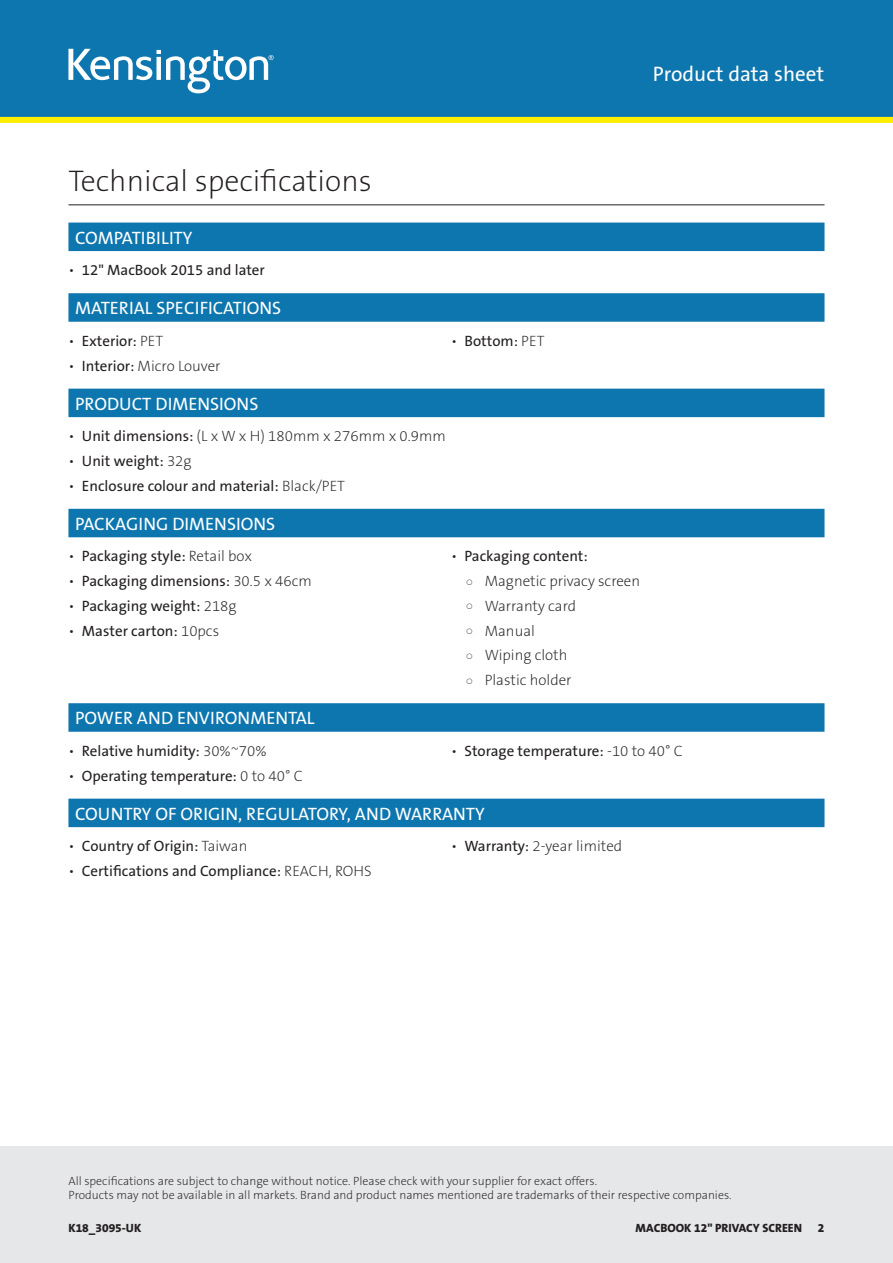
<style>
.page{position:relative;width:893px;height:1263px;background:#fff}
.page>*{position:absolute;margin:0;border:0;box-sizing:border-box;transform-origin:0 0}
.Main_Header_Black{font:30px "The Sans KENSINGTON2 XL";color:#231f20}
.t1{font:21px "The Sans KENSINGTON5 Rg";color:#fff}
.Blue_Bar_Header{font:18px "The Sans KENSINGTON5 Rg";color:#fff}
.t2{font:15px "The Sans KENSINGTON5 Rg";color:#231f20}
.t3{font:15px "The Sans KENSINGTON2 XL";color:#231f20}
.t4{font:12px/14.4px "The Sans KENSINGTON2 XL";color:#231f20}
.t5{font:12px "The Sans KENSINGTON8 XB";color:#231f20}
.s1{font-family:"The Sans KENSINGTON2 XL"}
.s2{font-family:"The Sans KENSINGTON5 Rg"}
</style>
<div class="page">
<div style="left:0;top:1146px;width:893px;height:117px;background:#e6e7e9"></div>
<div style="left:0;top:0;width:893px;height:120px;background:#0e76ae"></div>
<svg style="left:68px;top:49px;width:206px;height:44px"></svg>
<div style="left:0;top:117px;width:893px;height:6px;background:#fcee01"></div>
<hr style="left:68px;top:204px;width:756px;height:1px;background:#231f20">
<div style="left:68px;top:223px;width:756px;height:28px;background:#0e76ae"></div>
<div style="left:68px;top:293px;width:756px;height:29px;background:#0e76ae"></div>
<div style="left:68px;top:389px;width:756px;height:28px;background:#0e76ae"></div>
<div style="left:68px;top:509px;width:756px;height:28px;background:#0e76ae"></div>
<div style="left:68px;top:703px;width:756px;height:29px;background:#0e76ae"></div>
<div style="left:68px;top:799px;width:756px;height:28px;background:#0e76ae"></div>
<h2 class="t1" style="left:653px;top:63px;width:173px">Product data sheet</h2>
<p class="Main_Header_Black" style="left:68px;top:165px;width:305px">Technical specifications</p>
<p class="Blue_Bar_Header" style="left:75px;top:228px;width:119px">COMPATIBILITY</p>
<p class="t2" style="left:68px;top:262px;width:198px"><span class="s1">•</span> 12" MacBook 2015 and later</p>
<p class="Blue_Bar_Header" style="left:75px;top:298px;width:208px">MATERIAL SPECIFICATIONS</p>
<p class="t2" style="left:68px;top:333px;width:96px"><span class="s1">•</span> Exterior: <span class="s1">PET</span></p>
<p class="t3" style="left:68px;top:357px;width:154px">• <span class="s2">Interior:</span> Micro Louver</p>
<p class="t2" style="left:451px;top:333px;width:95px"><span class="s1">•</span> Bottom: <span class="s1">PET</span></p>
<p class="Blue_Bar_Header" style="left:75px;top:394px;width:185px">PRODUCT DIMENSIONS</p>
<p class="t3" style="left:68px;top:428px;width:379px">• <span class="s2">Unit dimensions:</span> (L x W x H) 180mm x 276mm x 0.9mm</p>
<p class="t2" style="left:68px;top:453px;width:125px"><span class="s1">•</span> Unit weight: <span class="s1">32g</span></p>
<p class="t2" style="left:68px;top:478px;width:278px"><span class="s1">•</span> Enclosure colour and material: <span class="s1">Black/PET</span></p>
<p class="Blue_Bar_Header" style="left:75px;top:514px;width:202px">PACKAGING DIMENSIONS</p>
<p class="t2" style="left:68px;top:548px;width:185px"><span class="s1">•</span> Packaging style: <span class="s1">Retail box</span></p>
<p class="t2" style="left:68px;top:573px;width:245px"><span class="s1">•</span> Packaging dimensions: <span class="s1">30.5 x 46cm</span></p>
<p class="t2" style="left:68px;top:598px;width:170px"><span class="s1">•</span> Packaging weight: <span class="s1">218g</span></p>
<p class="t2" style="left:68px;top:622px;width:152px"><span class="s1">•</span> Master carton: <span class="s1">10pcs</span></p>
<p class="t2" style="left:451px;top:548px;width:138px"><span class="s1">•</span> Packaging content:</p>
<p class="t3" style="left:485px;top:573px;width:157px">Magnetic privacy screen</p>
<p class="t3" style="left:485px;top:598px;width:93px">Warranty card</p>
<p class="t3" style="left:485px;top:622px;width:52px">Manual</p>
<p class="t3" style="left:485px;top:647px;width:84px">Wiping cloth</p>
<p class="t3" style="left:485px;top:672px;width:88px">Plastic holder</p>
<p class="Blue_Bar_Header" style="left:75px;top:708px;width:241px">POWER AND ENVIRONMENTAL</p>
<p class="t2" style="left:68px;top:743px;width:200px"><span class="s1">•</span> Relative humidity: <span class="s1">30%~70%</span></p>
<p class="t2" style="left:68px;top:767px;width:236px"><span class="s1">•</span> Operating temperature: <span class="s1">0 to 40° C</span></p>
<p class="t2" style="left:451px;top:743px;width:233px"><span class="s1">•</span> Storage temperature: <span class="s1">-10 to 40° C</span></p>
<p class="Blue_Bar_Header" style="left:75px;top:804px;width:411px">COUNTRY OF ORIGIN, REGULATORY, AND WARRANTY</p>
<p class="t2" style="left:68px;top:838px;width:180px"><span class="s1">•</span> Country of Origin: <span class="s1">Taiwan</span></p>
<p class="t2" style="left:68px;top:863px;width:305px"><span class="s1">•</span> Certifications and Compliance: <span class="s1">REACH, ROHS</span></p>
<p class="t3" style="left:451px;top:838px;width:173px">• <span class="s2">Warranty:</span> 2-year limited</p>
<p class="t4" style="left:68px;top:1174px;width:665px">All specifications are subject to change without notice. Please check with your supplier for exact offers.<br>Products may not be available in all markets. Brand and product names mentioned are trademarks of their respective companies.</p>
<p class="t5" style="left:68px;top:1221px;width:74px">K18_3095-UK</p>
<p class="t5" style="left:636px;top:1221px;width:168px">MACBOOK 12" PRIVACY SCREEN</p>
<p class="t5" style="left:818px;top:1221px;width:8px">2</p>
</div>
